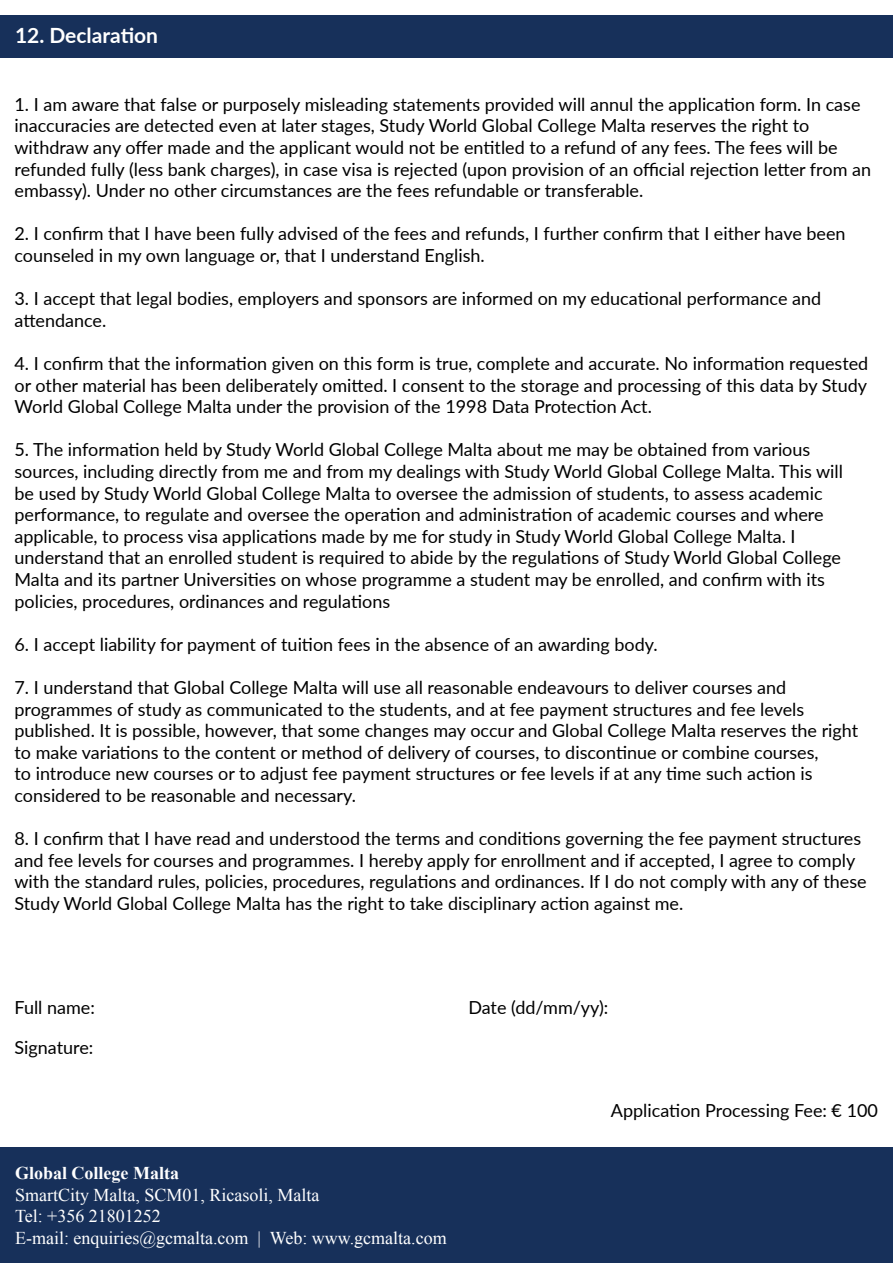
<style>
.page{position:relative;width:893px;height:1263px;background:#fff}
.page>*{position:absolute;margin:0;border:0;box-sizing:border-box;transform-origin:0 0}
.t1{font:700 21px "Lato";color:#fff}
.t2{font:18px/21.6px "Lato";color:#000}
.t3{font:18px/21.6px "Times New Roman";color:#fff}
.t4{font:700 18px "Times New Roman";color:#fff}
</style>
<div class="page">
<div style="left:0;top:1148px;width:893px;height:115px;background:#17305a"></div>
<div style="left:0;top:15px;width:893px;height:43px;background:#17305a"></div>
<p class="t1" style="left:15px;top:20px;width:145px">12. Declaration</p>
<p class="t2" style="left:15px;top:93px;width:858px">1. I am aware that false or purposely misleading statements provided will annul the application form. In case inaccuracies are detected even at later stages, Study World Global College Malta reserves the right to withdraw any offer made and the applicant would not be entitled to a refund of any fees. The fees will be refunded fully (less bank charges), in case visa is rejected (upon provision of an official rejection letter from an embassy). Under no other circumstances are the fees refundable or transferable.</p>
<p class="t2" style="left:15px;top:222px;width:833px">2. I confirm that I have been fully advised of the fees and refunds, I further confirm that I either have been counseled in my own language or, that I understand English.</p>
<p class="t2" style="left:15px;top:287px;width:808px">3. I accept that legal bodies, employers and sponsors are informed on my educational performance and attendance.</p>
<p class="t2" style="left:15px;top:352px;width:855px;text-align:justify">4. I confirm that the information given on this form is true, complete and accurate. No information requested or other material has been deliberately omitted. I consent to the storage and processing of this data by Study World Global College Malta under the provision of the 1998 Data Protection Act.</p>
<p class="t2" style="left:15px;top:438px;width:830px">5. The information held by Study World Global College Malta about me may be obtained from various sources, including directly from me and from my dealings with Study World Global College Malta. This will be used by Study World Global College Malta to oversee the admission of students, to assess academic performance, to regulate and oversee the operation and administration of academic courses and where applicable, to process visa applications made by me for study in Study World Global College Malta. I understand that an enrolled student is required to abide by the regulations of Study World Global College Malta and its partner Universities on whose programme a student may be enrolled, and confirm with its policies, procedures, ordinances and regulations</p>
<p class="t2" style="left:15px;top:633px;width:645px">6. I accept liability for payment of tuition fees in the absence of an awarding body.</p>
<p class="t2" style="left:15px;top:676px;width:845px">7. I understand that Global College Malta will use all reasonable endeavours to deliver courses and programmes of study as communicated to the students, and at fee payment structures and fee levels published. It is possible, however, that some changes may occur and Global College Malta reserves the right to make variations to the content or method of delivery of courses, to discontinue or combine courses,<br>to introduce new courses or to adjust fee payment structures or fee levels if at any time such action is considered to be reasonable and necessary.</p>
<p class="t2" style="left:15px;top:827px;width:854px">8. I confirm that I have read and understood the terms and conditions governing the fee payment structures and fee levels for courses and programmes. I hereby apply for enrollment and if accepted, I agree to comply with the standard rules, policies, procedures, regulations and ordinances. If I do not comply with any of these Study World Global College Malta has the right to take disciplinary action against me.</p>
<p class="t2" style="left:15px;top:995px;width:82px">Full name:</p>
<p class="t2" style="left:15px;top:1036px;width:80px">Signature:</p>
<p class="t4" style="left:15px;top:1160px;width:165px">Global College Malta</p>
<p class="t3" style="left:15px;top:1183px;width:433px">SmartCity Malta, SCM01, Ricasoli, Malta<br>Tel: +356 21801252<br>E-mail: enquiries@gcmalta.com | Web: www.gcmalta.com</p>
<p class="t2" style="left:468px;top:995px;width:142px">Date (dd/mm/yy):</p>
<p class="t2" style="left:611px;top:1099px;width:269px">Application Processing Fee: € 100</p>
</div>
